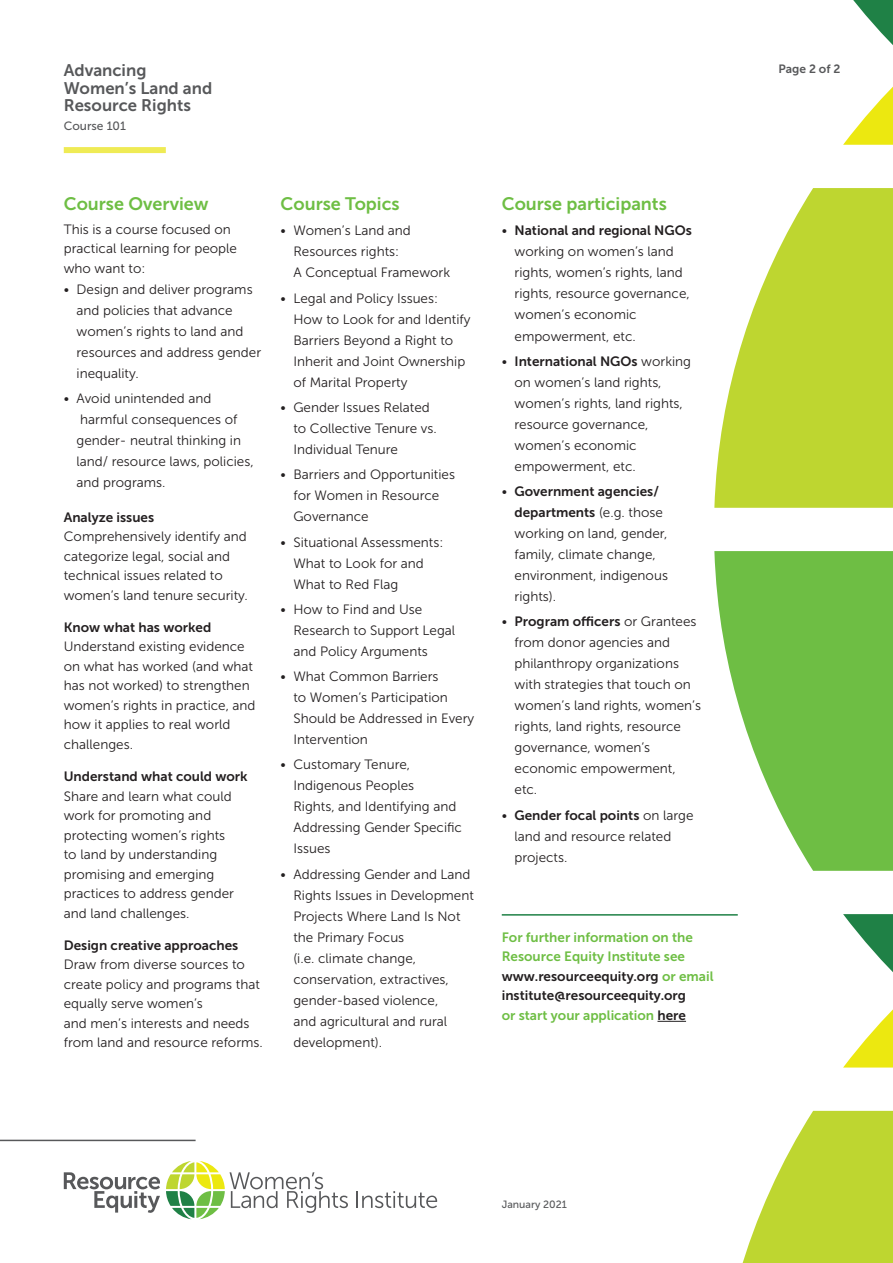
<style>
.page{position:relative;width:893px;height:1263px;background:#fff}
.page>*{position:absolute;margin:0;border:0;box-sizing:border-box;transform-origin:0 0}
.t1{font:18px "Museo Sans 700";color:#6ebe44}
.t2{font:16.8px/17.4px "Museo Sans 700";color:#57585a}
.t3{font:13.5px/21px "Museo Sans 300";color:#231f20}
.t4{font:13.5px/21px "Museo Sans 700";color:#231f20;text-align:right}
.t5{font:13.5px/19.5px "Museo Sans 700";color:#6ebe44}
.t6{font:12px "Museo Sans 500";color:#57585a}
.t7{font:12px "Museo Sans 700";color:#57585a}
.t8{font:10.5px "Museo Sans 500";color:#57585a}
.s1{font-family:"Museo Sans 300"}
.s2{color:#231f20}
</style>
<div class="page">
<div style="left:64px;top:147px;width:102px;height:6px;background:#efeb55"></div>
<svg style="left:357px;top:1191px;width:80px;height:17px"></svg>
<svg style="left:64px;top:1172px;width:96px;height:41px"></svg>
<svg style="left:166px;top:1161px;width:182px;height:58px"></svg>
<hr style="left:0;top:1140px;width:196px;height:1px;background:#57585a">
<hr style="left:502px;top:914px;width:236px;height:2px;background:#1f8146">
<svg style="left:657px;top:1021px;width:29px;height:1px"></svg>
<svg style="left:742px;top:1111px;width:151px;height:152px"></svg>
<svg style="left:843px;top:1009px;width:50px;height:58px"></svg>
<svg style="left:843px;top:914px;width:50px;height:58px"></svg>
<svg style="left:714px;top:551px;width:179px;height:320px;fill:#6ebe44"></svg>
<svg style="left:714px;top:188px;width:179px;height:320px;fill:#bed630"></svg>
<svg style="left:843px;top:86px;width:50px;height:59px"></svg>
<svg style="left:853px;top:0;width:40px;height:45px"></svg>
<p class="t2" style="left:64px;top:62px;width:150px">Advancing<br>Women’s Land and<br>Resource Rights</p>
<p class="t6" style="left:64px;top:119px;width:64px">Course 101</p>
<h1 class="t1" style="left:64px;top:194px;width:146px">Course Overview</h1>
<p class="t3" style="left:64px;top:220px;width:175px;line-height:19.5px">This is a course focused on practical learning for people who want to:</p>
<p class="t3" style="left:77px;top:279px;width:186px;text-indent:-13px">• Design and deliver programs and policies that advance women’s rights to land and resources and address gender inequality.</p>
<p class="t3" style="left:77px;top:388px;width:179px;text-indent:-13px">• Avoid unintended and harmful consequences of gender- neutral thinking in land/ resource laws, policies, and programs.</p>
<p class="t4" style="left:64px;top:506px;width:92px">Analyze issues</p>
<p class="t3" style="left:64px;top:527px;width:186px;line-height:19.5px">Comprehensively identify and categorize legal, social and technical issues related to women’s land tenure security.</p>
<p class="t4" style="left:64px;top:617px;width:149px">Know what has worked</p>
<p class="t3" style="left:64px;top:637px;width:193px;line-height:19.5px">Understand existing evidence on what has worked (and what has not worked) to strengthen women’s rights in practice, and how it applies to real world challenges.</p>
<p class="t4" style="left:64px;top:766px;width:185px">Understand what could work</p>
<p class="t3" style="left:64px;top:786px;width:172px;line-height:19.5px">Share and learn what could work for promoting and protecting women’s rights to land by understanding promising and emerging practices to address gender and land challenges.</p>
<p class="t4" style="left:64px;top:935px;width:176px">Design creative approaches</p>
<p class="t3" style="left:64px;top:955px;width:201px;line-height:19.5px">Draw from diverse sources to create policy and programs that equally serve women’s<br>and men’s interests and needs from land and resource reforms.</p>
<h1 class="t1" style="left:281px;top:194px;width:121px">Course Topics</h1>
<p class="t3" style="left:293px;top:220px;width:158px;text-indent:-13px">• Women’s Land and<br>Resources rights:<br>A Conceptual Framework</p>
<p class="t3" style="left:293px;top:288px;width:179px;text-indent:-13px">• Legal and Policy Issues:<br>How to Look for and Identify<br>Barriers Beyond a Right to<br>Inherit and Joint Ownership of Marital Property</p>
<p class="t3" style="left:293px;top:397px;width:145px;text-indent:-13px">• Gender Issues Related to Collective Tenure vs.<br>Individual Tenure</p>
<p class="t3" style="left:293px;top:464px;width:163px;text-indent:-13px">• Barriers and Opportunities for Women in Resource<br>Governance</p>
<p class="t3" style="left:293px;top:531px;width:151px;text-indent:-13px">• Situational Assessments:<br>What to Look for and<br>What to Red Flag</p>
<p class="t3" style="left:293px;top:599px;width:163px;text-indent:-13px">• How to Find and Use<br>Research to Support Legal and Policy Arguments</p>
<p class="t3" style="left:293px;top:666px;width:182px;text-indent:-13px">• What Common Barriers<br>to Women’s Participation<br>Should be Addressed in Every<br>Intervention</p>
<p class="t3" style="left:293px;top:754px;width:170px;text-indent:-13px">• Customary Tenure,<br>Indigenous Peoples<br>Rights, and Identifying and<br>Addressing Gender Specific<br>Issues</p>
<p class="t3" style="left:293px;top:864px;width:182px;text-indent:-13px">• Addressing Gender and Land<br>Rights Issues in Development<br>Projects Where Land Is Not the Primary Focus<br>(i.e. climate change, conservation, extractives, gender-based violence,<br>and agricultural and rural development).</p>
<h1 class="t1" style="left:502px;top:194px;width:167px">Course participants</h1>
<p class="t4" style="left:502px;top:220px;width:192px"><span class="s1">•</span> National and regional NGOs</p>
<p class="t3" style="left:514px;top:241px;width:177px">working on women’s land rights, women’s rights, land rights, resource governance, women’s economic empowerment, etc.</p>
<p class="t4" style="left:502px;top:351px;width:191px"><span class="s1">•</span> International NGOs <span class="s1">working</span></p>
<p class="t3" style="left:514px;top:372px;width:170px">on women’s land rights, women’s rights, land rights, resource governance, women’s economic empowerment, etc.</p>
<p class="t4" style="left:502px;top:481px;width:163px"><span class="s1">•</span> Government agencies/ departments <span class="s1">(e.g. those</span></p>
<p class="t3" style="left:514px;top:523px;width:155px">working on land, gender, family, climate change, environment, indigenous rights).</p>
<p class="t4" style="left:502px;top:611px;width:196px"><span class="s1">•</span> Program officers <span class="s1">or Grantees</span></p>
<p class="t3" style="left:514px;top:632px;width:188px">from donor agencies and philanthropy organizations with strategies that touch on women’s land rights, women’s rights, land rights, resource governance, women’s economic empowerment, etc.</p>
<p class="t4" style="left:502px;top:804px;width:193px"><span class="s1">•</span> Gender focal points <span class="s1">on large</span></p>
<p class="t3" style="left:514px;top:826px;width:158px">land and resource related projects.</p>
<p class="t5" style="left:502px;top:927px;width:213px">For further information on the<br>Resource Equity Institute see <span class="s2">www.resourceequity.org</span> or email <span class="s2">institute@resourceequity.org<br></span>or start your application <span class="s2">here</span></p>
<p class="t8" style="left:502px;top:1198px;width:67px">January 2021</p>
<p class="t7" style="left:778px;top:62px;width:64px">Page 2 of 2</p>
</div>
